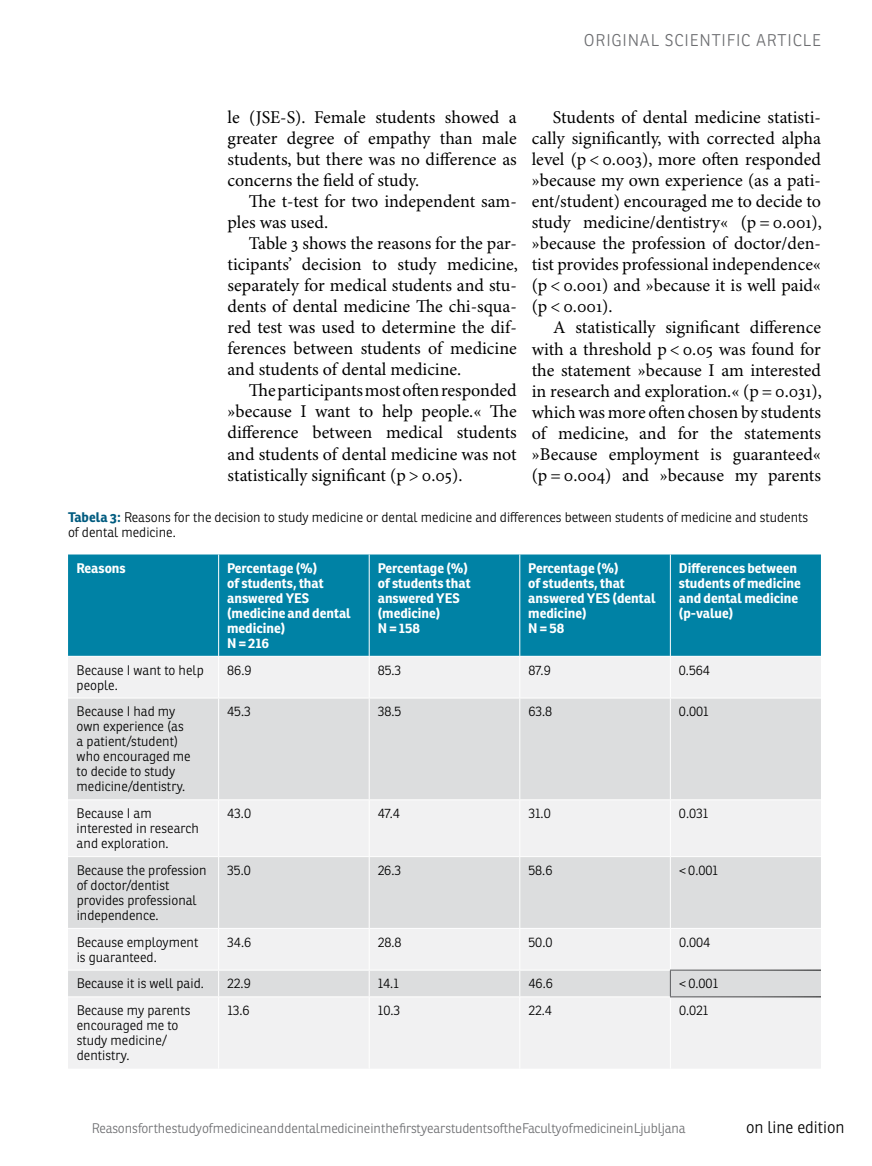
<style>
.page{position:relative;width:872px;height:1166px;background:#fff}
.page>*{position:absolute;margin:0;border:0;box-sizing:border-box;transform-origin:0 0}
.t1{font:18px/21px "Minion Pro";color:#000;text-align:justify}
.t2{font:300 16.5px "Ronnia";letter-spacing:.05em;color:#6d6e71}
.t3{font:300 16.5px "Ronnia";color:#000}
.t4{font:300 13.5px/15px "Ronnia";color:#000}
.t5{font:700 13.5px/15px "Ronnia";color:#fff}
.t6{font:300 13.5px "Ronnia";letter-spacing:-.015em;color:#6d6e71}
.s1{font-weight:700;color:#005b7f}
</style>
<div class="page">
<div style="left:68px;top:554px;width:753px;height:101px;background:#0082a5"></div>
<div style="left:68px;top:657px;width:753px;height:411px;background:#f1f1f2"></div>
<svg style="left:68px;top:698px;width:753px;height:298px;fill:#dcddde"></svg>
<hr style="left:218px;top:554px;width:1px;height:101px;background:#fff">
<hr style="left:369px;top:554px;width:1px;height:101px;background:#fff">
<hr style="left:519px;top:554px;width:1px;height:101px;background:#fff">
<hr style="left:670px;top:554px;width:1px;height:101px;background:#fff">
<hr style="left:218px;top:656px;width:1px;height:41px;background:#fff">
<hr style="left:369px;top:656px;width:1px;height:41px;background:#fff">
<hr style="left:519px;top:656px;width:1px;height:41px;background:#fff">
<hr style="left:670px;top:656px;width:1px;height:41px;background:#fff">
<hr style="left:68px;top:697px;width:151px;height:1px;background:#fff">
<hr style="left:219px;top:697px;width:150px;height:1px;background:#fff">
<hr style="left:218px;top:698px;width:1px;height:101px;background:#fff">
<hr style="left:369px;top:697px;width:151px;height:1px;background:#fff">
<hr style="left:369px;top:698px;width:1px;height:101px;background:#fff">
<hr style="left:520px;top:697px;width:150px;height:1px;background:#fff">
<hr style="left:519px;top:698px;width:1px;height:101px;background:#fff">
<hr style="left:670px;top:697px;width:151px;height:1px;background:#fff">
<hr style="left:670px;top:698px;width:1px;height:101px;background:#fff">
<hr style="left:68px;top:799px;width:151px;height:1px;background:#fff">
<hr style="left:219px;top:799px;width:150px;height:1px;background:#fff">
<hr style="left:218px;top:800px;width:1px;height:56px;background:#fff">
<hr style="left:369px;top:799px;width:151px;height:1px;background:#fff">
<hr style="left:369px;top:800px;width:1px;height:56px;background:#fff">
<hr style="left:520px;top:799px;width:150px;height:1px;background:#fff">
<hr style="left:519px;top:800px;width:1px;height:56px;background:#fff">
<hr style="left:670px;top:799px;width:151px;height:1px;background:#fff">
<hr style="left:670px;top:800px;width:1px;height:56px;background:#fff">
<hr style="left:68px;top:856px;width:151px;height:1px;background:#fff">
<hr style="left:219px;top:856px;width:150px;height:1px;background:#fff">
<hr style="left:218px;top:856px;width:1px;height:71px;background:#fff">
<hr style="left:369px;top:856px;width:151px;height:1px;background:#fff">
<hr style="left:369px;top:856px;width:1px;height:71px;background:#fff">
<hr style="left:520px;top:856px;width:150px;height:1px;background:#fff">
<hr style="left:519px;top:856px;width:1px;height:71px;background:#fff">
<hr style="left:670px;top:856px;width:151px;height:1px;background:#fff">
<hr style="left:670px;top:856px;width:1px;height:71px;background:#fff">
<hr style="left:68px;top:927px;width:151px;height:1px;background:#fff">
<hr style="left:219px;top:927px;width:150px;height:1px;background:#fff">
<hr style="left:218px;top:928px;width:1px;height:41px;background:#fff">
<hr style="left:369px;top:927px;width:151px;height:1px;background:#fff">
<hr style="left:369px;top:928px;width:1px;height:41px;background:#fff">
<hr style="left:520px;top:927px;width:150px;height:1px;background:#fff">
<hr style="left:519px;top:928px;width:1px;height:41px;background:#fff">
<hr style="left:670px;top:927px;width:151px;height:1px;background:#fff">
<hr style="left:670px;top:928px;width:1px;height:41px;background:#fff">
<hr style="left:68px;top:969px;width:151px;height:1px;background:#fff">
<hr style="left:219px;top:969px;width:150px;height:1px;background:#fff">
<svg style="left:218px;top:970px;width:1px;height:26px"></svg>
<hr style="left:369px;top:969px;width:151px;height:1px;background:#fff">
<svg style="left:369px;top:970px;width:1px;height:26px"></svg>
<hr style="left:520px;top:969px;width:150px;height:1px;background:#fff">
<svg style="left:519px;top:970px;width:1px;height:26px"></svg>
<hr style="left:68px;top:996px;width:151px;height:1px;background:#fff">
<hr style="left:219px;top:996px;width:150px;height:1px;background:#fff">
<hr style="left:218px;top:996px;width:1px;height:72px;background:#fff">
<hr style="left:369px;top:996px;width:151px;height:1px;background:#fff">
<hr style="left:369px;top:996px;width:1px;height:72px;background:#fff">
<hr style="left:520px;top:996px;width:150px;height:1px;background:#fff">
<hr style="left:519px;top:996px;width:1px;height:72px;background:#fff">
<hr style="left:670px;top:996px;width:1px;height:72px;background:#fff">
<hr style="left:670px;top:969px;width:151px;height:1px;background:#fff">
<svg style="left:670px;top:970px;width:1px;height:26px"></svg>
<hr style="left:670px;top:996px;width:151px;height:1px;background:#fff">
<p class="t2" style="left:584px;top:30px;width:238px">Original scientific article</p>
<p class="t1" style="left:227px;top:108px;width:291px">le (JSE-S). Female students showed a greater degree of empathy than male students, but there was no difference as concerns the field of study.</p>
<p class="t1" style="left:227px;top:192px;width:291px;text-indent:21px">The t-test for two independent sam&shy;ples was used.</p>
<p class="t1" style="left:227px;top:234px;width:292px;text-indent:21px">Table 3 shows the reasons for the par&shy;ticipants’ decision to study medicine, separately for medical students and stu&shy;dents of dental medicine The chi-squa&shy;red test was used to determine the dif&shy;ferences between students of medicine and students of dental medicine.</p>
<p class="t1" style="left:227px;top:381px;width:291px;text-indent:21px">The participants most often responded »because I want to help people.« The difference between medical students and students of dental medicine was not statistically significant (p &gt; 0.05).</p>
<p class="t1" style="left:532px;top:108px;width:292px;text-indent:21px">Students of dental medicine statisti&shy;cally significantly, with corrected alpha level (p &lt; 0.003), more often responded »because my own experience (as a pati&shy;ent/student) encouraged me to decide to study medicine/dentistry« (p = 0.001), »because the profession of doctor/den&shy;tist provides professional independence« (p &lt; 0.001) and »because it is well paid« (p &lt; 0.001).</p>
<p class="t1" style="left:532px;top:318px;width:292px;text-indent:21px">A statistically significant difference with a threshold p &lt; 0.05 was found for the statement »because I am interested in research and exploration.« (p = 0.031), which was more often chosen by students of medicine, and for the statements »Because employment is guaranteed« (p = 0.004) and »because my parents</p>
<p class="t4" style="left:68px;top:510px;width:742px"><span class="s1">Tabela 3:</span> Reasons for the decision to study medicine or dental medicine and differences between students of medicine and students of dental medicine.</p>
<p class="t5" style="left:77px;top:560px;width:51px">Reasons</p>
<p class="t5" style="left:227px;top:560px;width:125px">Percentage (%)<br>of students, that answered YES (medicine and dental medicine)<br>N=216</p>
<p class="t5" style="left:378px;top:560px;width:94px">Percentage (%) of students that answered YES (medicine)<br>N=158</p>
<p class="t5" style="left:528px;top:560px;width:129px">Percentage (%)<br>of students, that answered YES (dental medicine)<br>N=58</p>
<p class="t5" style="left:679px;top:560px;width:123px">Differences between students of medicine and dental medicine (p-value)</p>
<p class="t4" style="left:77px;top:662px;width:129px">Because I want to help people.</p>
<p class="t4" style="left:227px;top:662px;width:26px">86.9</p>
<p class="t4" style="left:378px;top:662px;width:25px">85.3</p>
<p class="t4" style="left:528px;top:662px;width:24px">87.9</p>
<p class="t4" style="left:679px;top:662px;width:33px">0.564</p>
<p class="t4" style="left:77px;top:703px;width:116px">Because I had my own experience (as a patient/student) who encouraged me to decide to study medicine/dentistry.</p>
<p class="t4" style="left:227px;top:703px;width:25px">45.3</p>
<p class="t4" style="left:378px;top:703px;width:25px">38.5</p>
<p class="t4" style="left:528px;top:703px;width:25px">63.8</p>
<p class="t4" style="left:679px;top:703px;width:31px">0.001</p>
<p class="t4" style="left:77px;top:805px;width:124px">Because I am interested in research and exploration.</p>
<p class="t4" style="left:227px;top:805px;width:25px">43.0</p>
<p class="t4" style="left:378px;top:805px;width:24px">47.4</p>
<p class="t4" style="left:528px;top:805px;width:24px">31.0</p>
<p class="t4" style="left:679px;top:805px;width:31px">0.031</p>
<p class="t4" style="left:77px;top:862px;width:131px">Because the profession of doctor/dentist provides professional independence.</p>
<p class="t4" style="left:227px;top:862px;width:25px">35.0</p>
<p class="t4" style="left:378px;top:862px;width:25px">26.3</p>
<p class="t4" style="left:528px;top:862px;width:26px">58.6</p>
<p class="t4" style="left:679px;top:862px;width:41px">&lt; 0.001</p>
<p class="t4" style="left:77px;top:933px;width:123px">Because employment is guaranteed.</p>
<p class="t4" style="left:227px;top:933px;width:25px">34.6</p>
<p class="t4" style="left:378px;top:933px;width:25px">28.8</p>
<p class="t4" style="left:528px;top:933px;width:26px">50.0</p>
<p class="t4" style="left:679px;top:933px;width:33px">0.004</p>
<p class="t4" style="left:77px;top:975px;width:129px">Because it is well paid.</p>
<p class="t4" style="left:227px;top:975px;width:25px">22.9</p>
<p class="t4" style="left:378px;top:975px;width:22px">14.1</p>
<p class="t4" style="left:528px;top:975px;width:26px">46.6</p>
<p class="t4" style="left:679px;top:975px;width:41px">&lt; 0.001</p>
<p class="t4" style="left:77px;top:1002px;width:115px">Because my parents encouraged me to study medicine/ dentistry.</p>
<p class="t4" style="left:227px;top:1002px;width:24px">13.6</p>
<p class="t4" style="left:378px;top:1002px;width:24px">10.3</p>
<p class="t4" style="left:528px;top:1002px;width:25px">22.4</p>
<p class="t4" style="left:679px;top:1002px;width:31px">0.021</p>
<p class="t6" style="left:92px;top:1119px;width:595px">Reasons for the study of medicine and dental medicine in the first year students of the Faculty of medicine in Ljubljana</p>
<p class="t3" style="left:746px;top:1116px;width:100px">on line edition</p>
</div>
